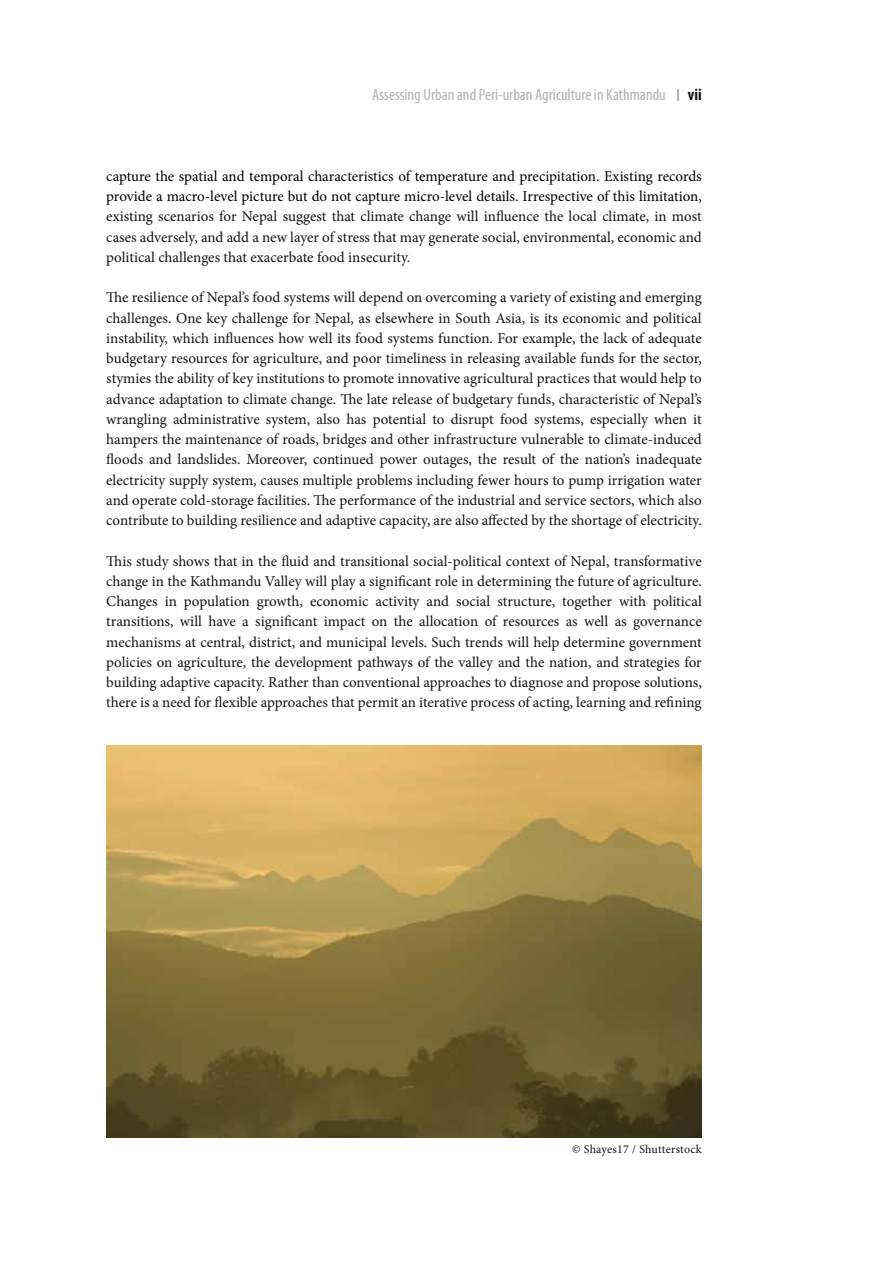
<style>
.page{position:relative;width:893px;height:1263px;background:#fff}
.page>*{position:absolute;margin:0;border:0;box-sizing:border-box;transform-origin:0 0}
.t1{font:condensed 16.5px "Myriad Pro";color:#b0b2b4}
.t2{font:700 condensed 16.5px "Myriad Pro";color:#151412}
.t3{font:15px/20.2px "Minion Pro";color:#151412;text-align:justify}
.t4{font:15px/20.2px "Minion Pro";letter-spacing:-.005em;color:#000}
.t5{font:12px "Minion Pro";letter-spacing:.015em;color:#151412}
</style>
<div class="page">
<svg style="left:677px;top:89px;width:2px;height:11px"></svg>
<img style="left:106px;top:746px;width:596px;height:392px">
<p class="t1" style="left:372px;top:85px;width:295px">Assessing Urban and Peri-urban Agriculture in Kathmandu</p>
<p class="t2" style="left:688px;top:84px;width:15px">vii</p>
<p class="t4" style="left:106px;top:166px;width:597px">capture the spatial and temporal characteristics of temperature and precipitation. Existing records provide a macro-level picture but do not capture micro-level details. Irrespective of this limitation,</p>
<p class="t3" style="left:106px;top:206px;width:597px">existing scenarios for Nepal suggest that climate change will influence the local climate, in most cases adversely, and add a new layer of stress that may generate social, environmental, economic and political challenges that exacerbate food insecurity.</p>
<p class="t3" style="left:106px;top:287px;width:597px">The resilience of Nepal’s food systems will depend on overcoming a variety of existing and emerging challenges. One key challenge for Nepal, as elsewhere in South Asia, is its economic and political instability, which influences how well its food systems function. For example, the lack of adequate budgetary resources for agriculture, and poor timeliness in releasing available funds for the sector, stymies the ability of key institutions to promote innovative agricultural practices that would help to advance adaptation to climate change. The late release of budgetary funds, characteristic of Nepal’s wrangling administrative system, also has potential to disrupt food systems, especially when it hampers the maintenance of roads, bridges and other infrastructure vulnerable to climate-induced floods and landslides. Moreover, continued power outages, the result of the nation’s inadequate electricity supply system, causes multiple problems including fewer hours to pump irrigation water and operate cold-storage facilities. The performance of the industrial and service sectors, which also contribute to building resilience and adaptive capacity, are also affected by the shortage of electricity.</p>
<p class="t3" style="left:106px;top:551px;width:597px">This study shows that in the fluid and transitional social-political context of Nepal, transformative change in the Kathmandu Valley will play a significant role in determining the future of agriculture.<br>Changes in population growth, economic activity and social structure, together with political transitions, will have a significant impact on the allocation of resources as well as governance mechanisms at central, district, and municipal levels. Such trends will help determine government policies on agriculture, the development pathways of the valley and the nation, and strategies for building adaptive capacity. Rather than conventional approaches to diagnose and propose solutions, there is a need for flexible approaches that permit an iterative process of acting, learning and refining</p>
<p class="t5" style="left:572px;top:1141px;width:131px">© Shayes17 / Shutterstock</p>
</div>
